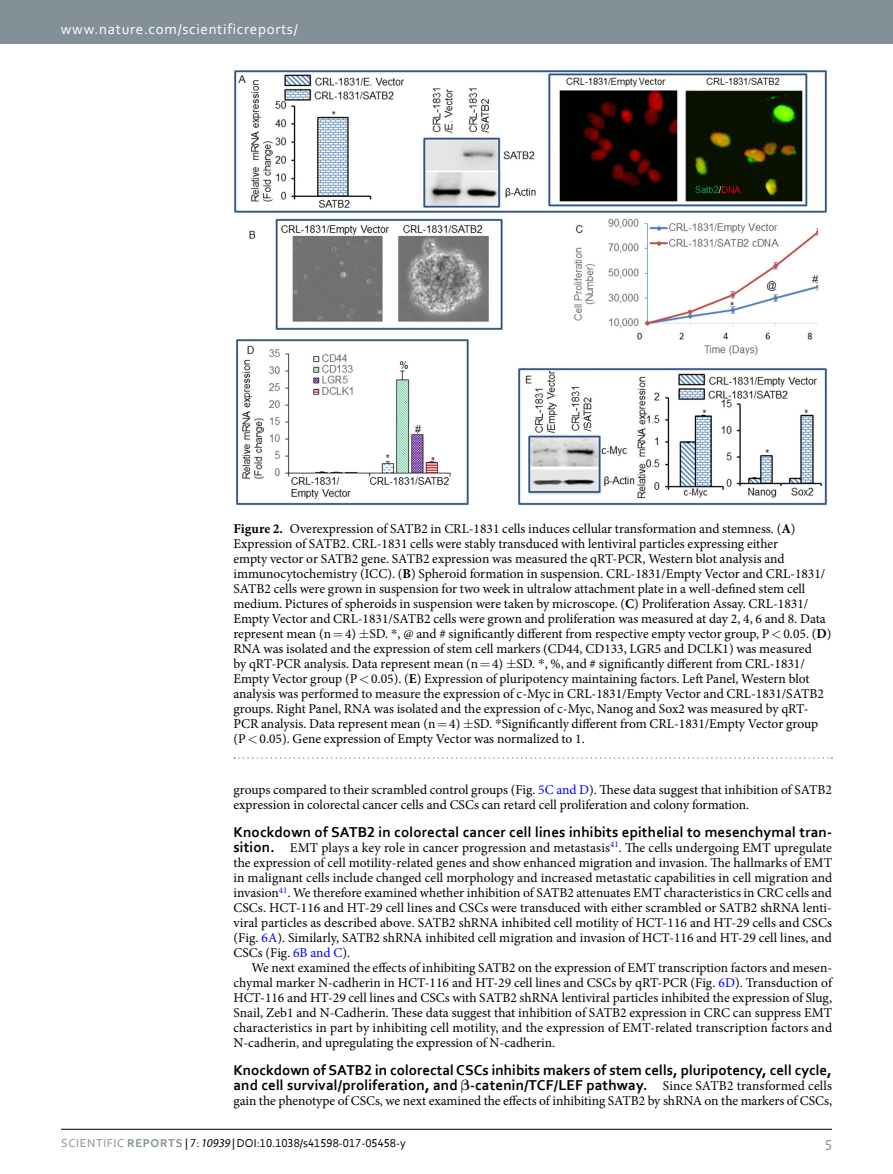
<style>
.page{position:relative;width:893px;height:1174px;background:#fff}
.page>*{position:absolute;margin:0;border:0;box-sizing:border-box;transform-origin:0 0}
.t1{font:700 15px/15px "Corbel";letter-spacing:.01em;color:#000}
.t2{font:15px "Corbel 2";letter-spacing:.045em;color:#fff}
.t3{font:15px "Corbel 2";color:#839097}
.t4{font:13.5px/15px "Minion Pro";letter-spacing:-.005em;color:#000}
.t5{font:12px "Corbel";color:#000}
.s1{font-weight:700}
.s2{font-family:"STIX General"}
.s3{color:#00f}
.s4{font-family:"Corbel Bold 2";font-weight:400}
.s5{font-family:"Corbel";font-weight:700;font-size:15px}
.s6{font-family:"Minion Pro";font-weight:400;font-size:13.5px}
.s7{font-family:"Corbel 2";color:#839097}
.s8{font-family:"Corbel Bold 2";color:#839097}
.s9{font-family:"Myriad Pro";font-style:italic}
</style>
<div class="page">
<div style="left:0;top:0;width:893px;height:43px;background:#839097"></div>
<hr style="left:61px;top:1129px;width:771px;height:1px;background:#000">
<img style="left:234px;top:70px;width:593px;height:435px">
<svg style="left:234px;top:757px;width:598px;height:2px"></svg>
<p class="t2" style="left:61px;top:19px;width:238px">www.nature.com/scientificreports/</p>
<p class="t4" style="left:233px;top:521px;width:599px"><span class="s1">Figure 2.</span> Overexpression of SATB2 in CRL-1831 cells induces cellular transformation and stemness. (<span class="s1">A</span>)<br>Expression of SATB2. CRL-1831 cells were stably transduced with lentiviral particles expressing either<br>empty vector or SATB2 gene. SATB2 expression was measured the qRT-PCR, Western blot analysis and immunocytochemistry (ICC). (<span class="s1">B</span>) Spheroid formation in suspension. CRL-1831/Empty Vector and CRL-1831/ SATB2 cells were grown in suspension for two week in ultralow attachment plate in a well-defined stem cell medium. Pictures of spheroids in suspension were taken by microscope. (<span class="s1">C</span>) Proliferation Assay. CRL-1831/ Empty Vector and CRL-1831/SATB2 cells were grown and proliferation was measured at day 2, 4, 6 and 8. Data represent mean (n 4) SD. <span class="s2">*</span>, @ and # significantly different from respective empty vector group, P 0.05. (<span class="s1">D</span>)<br>RNA was isolated and the expression of stem cell markers (CD44, CD133, LGR5 and DCLK1) was measured<br>by qRT-PCR analysis. Data represent mean (n 4) SD. <span class="s2">*</span>, %, and # significantly different from CRL-1831/ Empty Vector group (P 0.05). (<span class="s1">E</span>) Expression of pluripotency maintaining factors. Left Panel, Western blot analysis was performed to measure the expression of c-Myc in CRL-1831/Empty Vector and CRL-1831/SATB2 groups. Right Panel, RNA was isolated and the expression of c-Myc, Nanog and Sox2 was measured by qRT-PCR analysis. Data represent mean (n 4) SD. <span class="s2">*</span>Significantly different from CRL-1831/Empty Vector group (P 0.05). Gene expression of Empty Vector was normalized to 1.</p>
<p class="t4" style="left:233px;top:782px;width:600px">groups compared to their scrambled control groups (Fig. <span class="s3">5C and D</span>). These data suggest that inhibition of SATB2 expression in colorectal cancer cells and CSCs can retard cell proliferation and colony formation.</p>
<p class="t1" style="left:233px;top:824px;width:600px">Knockdown of SATB2 in colorectal cancer cell lines inhibits epithelial to mesenchymal tran<span class="s4">-</span></p>
<p class="t4" style="left:233px;top:840px;width:600px;text-align:justify"><span class="s5">sition.</span> EMT plays a key role in cancer progression and metastasis<sup>41</sup>. The cells undergoing EMT upregulate the expression of cell motility-related genes and show enhanced migration and invasion. The hallmarks of EMT in malignant cells include changed cell morphology and increased metastatic capabilities in cell migration and invasion<sup>41</sup>. We therefore examined whether inhibition of SATB2 attenuates EMT characteristics in CRC cells and CSCs. HCT-116 and HT-29 cell lines and CSCs were transduced with either scrambled or SATB2 shRNA lenti&shy;viral particles as described above. SATB2 shRNA inhibited cell motility of HCT-116 and HT-29 cells and CSCs (Fig. <span class="s3">6A</span>). Similarly, SATB2 shRNA inhibited cell migration and invasion of HCT-116 and HT-29 cell lines, and CSCs (Fig. <span class="s3">6B and C</span>).</p>
<p class="t4" style="left:233px;top:960px;width:600px;text-align:justify;text-indent:18px">We next examined the effects of inhibiting SATB2 on the expression of EMT transcription factors and mesen&shy;chymal marker N-cadherin in HCT-116 and HT-29 cell lines and CSCs by qRT-PCR (Fig. <span class="s3">6D</span>). Transduction of HCT-116 and HT-29 cell lines and CSCs with SATB2 shRNA lentiviral particles inhibited the expression of Slug, Snail, Zeb1 and N-Cadherin. These data suggest that inhibition of SATB2 expression in CRC can suppress EMT characteristics in part by inhibiting cell motility, and the expression of EMT-related transcription factors and N-cadherin, and upregulating the expression of N-cadherin.</p>
<p class="t1" style="left:233px;top:1062px;width:600px">Knockdown of SATB2 in colorectal CSCs inhibits makers of stem cells, pluripotency, cell cycle, and cell survival/proliferation, and -catenin/TCF/LEF pathway. <span class="s6">Since SATB2 transformed cells</span></p>
<p class="t4" style="left:233px;top:1093px;width:600px">gain the phenotype of CSCs, we next examined the effects of inhibiting SATB2 by shRNA on the markers of CSCs,</p>
<p class="t5" style="left:61px;top:1135px;width:346px"><span class="s7">Scientific</span> <span class="s8">REPORTS</span> | 7: <span class="s9">10939</span> | DOI:10.1038/s41598-017-05458-y</p>
<p class="t3" style="left:825px;top:1132px;width:9px">5</p>
</div>
